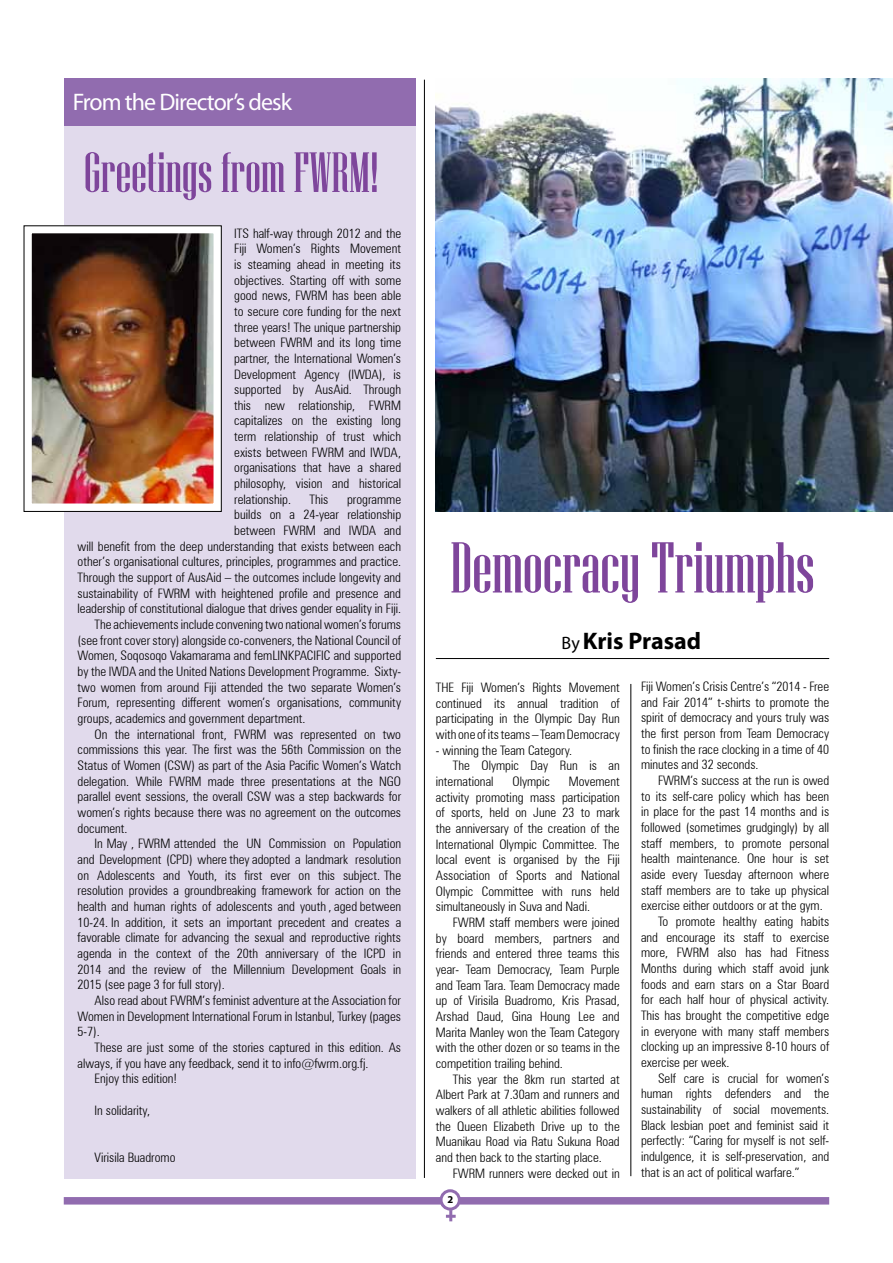
<style>
.page{position:relative;width:893px;height:1263px;background:#fff}
.page>*{position:absolute;margin:0;border:0;box-sizing:border-box;transform-origin:0 0}
.t1{font:71.7px "Niagara Solid";color:#7e459b}
.t2{font:56.55px "Niagara Solid";color:#7e459b}
.t3{font:24px "Myriad Pro";letter-spacing:-.04em;color:#fff}
.t4{font:700 24px "Myriad Pro";color:#000}
.t5{font:300 condensed 13.05px/15.6px "Zurich BT";color:#000;text-align:justify}
.t6{font:700 10.5px "Myriad Pro";color:#000}
.s1{font-weight:400;font-size:18px}
</style>
<div class="page">
<div style="left:440px;top:1189px;width:21px;height:21px;border:3px solid #916caf;border-radius:50%"></div>
<div style="left:64px;top:1197px;width:377px;height:7px;background:#916caf"></div>
<svg style="left:446px;top:1210px;width:10px;height:11px"></svg>
<div style="left:459px;top:1197px;width:370px;height:7px;background:#916caf"></div>
<div style="left:64px;top:78px;width:351px;height:1100px;background:#e1daec"></div>
<div style="left:64px;top:78px;width:351px;height:48px;background:#916caf"></div>
<img style="left:33px;top:234px;width:179px;height:268px">
<div style="left:24px;top:225px;width:197px;height:286px;border:8px solid #fff"></div>
<hr style="left:424px;top:80px;width:1px;height:1098px;background:#000">
<svg style="left:415px;top:492px;width:21px;height:161px"></svg>
<hr style="left:436px;top:658px;width:393px;height:1px;background:#000">
<hr style="left:631px;top:684px;width:1px;height:492px;background:#000">
<img style="left:436px;top:79px;width:457px;height:433px">
<h3 class="t3" style="left:73px;top:87px;width:221px">From the Director’s desk</h3>
<h2 class="t2" style="left:84px;top:142px;width:296px">Greetings from FWRM!</h2>
<p class="t5" style="left:234px;top:225px;width:168px;text-align:left">Its half-way through 2012 and the<br>Fiji Women’s Rights Movement is steaming ahead in meeting its objectives. Starting off with some good news, FWRM has been able to secure core funding for the next three years! The unique partnership between FWRM and its long time partner, the International Women’s<br>Development Agency (IWDA), is supported by AusAid. Through this new relationship, FWRM capitalizes on the existing long term relationship of trust which exists between FWRM and IWDA, organisations that have a shared philosophy, vision and historical relationship.</p>
<p class="t5" style="left:310px;top:491px;width:20px">This</p>
<p class="t5" style="left:347px;top:491px;width:56px">programme</p>
<p class="t5" style="left:234px;top:507px;width:168px">builds on a 24-year relationship</p>
<p class="t5" style="left:234px;top:523px;width:168px">between FWRM and IWDA and</p>
<p class="t5" style="left:78px;top:538px;width:325px">will benefit from the deep understanding that exists between each</p>
<p class="t5" style="left:78px;top:554px;width:325px">other’s organisational cultures, principles, programmes and practice.</p>
<p class="t5" style="left:78px;top:569px;width:325px">Through the support of AusAid – the outcomes include longevity and</p>
<p class="t5" style="left:78px;top:585px;width:325px">sustainability of FWRM with heightened profile and presence and</p>
<p class="t5" style="left:78px;top:601px;width:325px">leadership of constitutional dialogue that drives gender equality in Fiji.</p>
<p class="t5" style="left:95px;top:616px;width:308px">The achievements include convening two national women’s forums</p>
<p class="t5" style="left:78px;top:632px;width:325px">(see front cover story) alongside co-conveners, the National Council of</p>
<p class="t5" style="left:78px;top:648px;width:325px">Women, Soqosoqo Vakamarama and femLINKPACIFIC and supported</p>
<p class="t5" style="left:78px;top:663px;width:325px">by the IWDA and the United Nations Development Programme. Sixty-</p>
<p class="t5" style="left:78px;top:679px;width:325px">two women from around Fiji attended the two separate Women’s</p>
<p class="t5" style="left:78px;top:695px;width:325px">Forum, representing different women’s organisations, community</p>
<p class="t5" style="left:78px;top:710px;width:229px">groups, academics and government department.</p>
<p class="t5" style="left:95px;top:726px;width:308px">On the international front, FWRM was represented on two</p>
<p class="t5" style="left:78px;top:742px;width:325px">commissions this year. The first was the 56th Commission on the</p>
<p class="t5" style="left:78px;top:757px;width:325px">Status of Women (CSW) as part of the Asia Pacific Women’s Watch</p>
<p class="t5" style="left:78px;top:773px;width:324px">delegation. While FWRM made three presentations at the NGO</p>
<p class="t5" style="left:78px;top:789px;width:325px">parallel event sessions, the overall CSW was a step backwards for</p>
<p class="t5" style="left:78px;top:804px;width:325px">women’s rights because there was no agreement on the outcomes</p>
<p class="t5" style="left:78px;top:820px;width:52px">document.</p>
<p class="t5" style="left:95px;top:836px;width:308px">In May , FWRM attended the UN Commission on Population</p>
<p class="t5" style="left:78px;top:851px;width:325px">and Development (CPD) where they adopted a landmark resolution</p>
<p class="t5" style="left:78px;top:867px;width:325px">on Adolescents and Youth, its first ever on this subject. The</p>
<p class="t5" style="left:78px;top:883px;width:325px">resolution provides a groundbreaking framework for action on the</p>
<p class="t5" style="left:78px;top:898px;width:325px">health and human rights of adolescents and youth , aged between</p>
<p class="t5" style="left:78px;top:914px;width:325px">10-24. In addition, it sets an important precedent and creates a</p>
<p class="t5" style="left:78px;top:930px;width:325px">favorable climate for advancing the sexual and reproductive rights</p>
<p class="t5" style="left:78px;top:945px;width:325px">agenda in the context of the 20th anniversary of the ICPD in</p>
<p class="t5" style="left:78px;top:961px;width:325px">2014 and the review of the Millennium Development Goals in</p>
<p class="t5" style="left:78px;top:977px;width:149px">2015 (see page 3 for full story).</p>
<p class="t5" style="left:95px;top:992px;width:308px">Also read about FWRM’s feminist adventure at the Association for</p>
<p class="t5" style="left:78px;top:1008px;width:325px">Women in Development International Forum in Istanbul, Turkey (pages</p>
<p class="t5" style="left:78px;top:1024px;width:24px">5-7).</p>
<p class="t5" style="left:95px;top:1039px;width:308px">These are just some of the stories captured in this edition. As</p>
<p class="t5" style="left:78px;top:1055px;width:292px">always, if you have any feedback, send it to info@fwrm.org.fj.</p>
<p class="t5" style="left:95px;top:1071px;width:84px">Enjoy this edition!</p>
<p class="t5" style="left:95px;top:1102px;width:57px">In solidarity,</p>
<p class="t5" style="left:95px;top:1149px;width:82px">Virisila Buadromo</p>
<h1 class="t1" style="left:450px;top:530px;width:366px">Democracy Triumphs</h1>
<h3 class="t4" style="left:562px;top:625px;width:141px"><span class="s1">By</span> Kris Prasad</h3>
<p class="t5" style="left:436px;top:679px;width:185px">The Fiji Women’s Rights Movement continued its annual tradition of participating in the Olympic Day Run with one of itsteams – TeamDemocracy</p>
<p class="t5" style="left:436px;top:742px;width:138px">- winning the Team Category.</p>
<p class="t5" style="left:453px;top:758px;width:168px">The Olympic Day Run is an</p>
<p class="t5" style="left:436px;top:773px;width:59px">international</p>
<p class="t5" style="left:512px;top:773px;width:39px">Olympic</p>
<p class="t5" style="left:436px;top:773px;width:185px;text-indent:133px">Movement activity promoting mass participation of sports, held on June 23 to mark the anniversary of the creation of the International Olympic Committee. The local event is organised by the Fiji Association of Sports and National Olympic Committee with runs held simultaneously in Suva and Nadi.</p>
<p class="t5" style="left:436px;top:914px;width:185px;text-indent:17px">FWRM staff members were joined by board members, partners and friends and entered three teams this year- Team Democracy, Team Purple and Team Tara. Team Democracy made up of Virisila Buadromo, Kris Prasad, Arshad Daud, Gina Houng Lee and Marita Manley won the Team Category with the other dozen or so teams in the competition trailing behind.</p>
<p class="t5" style="left:436px;top:1071px;width:185px;text-indent:17px">This year the 8km run started at Albert Park at 7.30am and runners and walkers of all athletic abilities followed the Queen Elizabeth Drive up to the Muanikau Road via Ratu Sukuna Road and then back to the starting place.</p>
<p class="t5" style="left:453px;top:1165px;width:168px">FWRM runners were decked out in</p>
<p class="t6" style="left:447px;top:1192px;width:7px">2</p>
<p class="t5" style="left:641px;top:678px;width:190px">Fiji Women’s Crisis Centre’s “2014 - Free and Fair 2014” t-shirts to promote the spirit of democracy and yours truly was the first person from Team Democracy to finish the race clocking in a time of 40 minutes and 32 seconds.</p>
<p class="t5" style="left:658px;top:772px;width:173px">FWRM’s success at the run is owed</p>
<p class="t5" style="left:641px;top:788px;width:190px">to its self-care policy which has been</p>
<p class="t5" style="left:641px;top:804px;width:190px">in place for the past 14 months and is</p>
<p class="t5" style="left:641px;top:819px;width:190px">followed (sometimes grudgingly) by all</p>
<p class="t5" style="left:641px;top:835px;width:190px">staff members, to promote personal</p>
<p class="t5" style="left:641px;top:851px;width:190px">health maintenance. One hour is set</p>
<p class="t5" style="left:641px;top:866px;width:190px">aside every Tuesday afternoon where</p>
<p class="t5" style="left:641px;top:882px;width:190px">staff members are to take up physical</p>
<p class="t5" style="left:641px;top:898px;width:183px">exercise either outdoors or at the gym.</p>
<p class="t5" style="left:658px;top:913px;width:173px">To promote healthy eating habits</p>
<p class="t5" style="left:641px;top:929px;width:190px">and encourage its staff to exercise</p>
<p class="t5" style="left:641px;top:945px;width:190px">more, FWRM also has had Fitness</p>
<p class="t5" style="left:641px;top:960px;width:190px">Months during which staff avoid junk</p>
<p class="t5" style="left:641px;top:976px;width:190px">foods and earn stars on a Star Board</p>
<p class="t5" style="left:641px;top:992px;width:190px">for each half hour of physical activity.</p>
<p class="t5" style="left:641px;top:1007px;width:190px">This has brought the competitive edge</p>
<p class="t5" style="left:641px;top:1023px;width:190px">in everyone with many staff members</p>
<p class="t5" style="left:641px;top:1039px;width:190px">clocking up an impressive 8-10 hours of</p>
<p class="t5" style="left:641px;top:1054px;width:90px">exercise per week.</p>
<p class="t5" style="left:658px;top:1070px;width:173px">Self care is crucial for women’s</p>
<p class="t5" style="left:641px;top:1086px;width:190px">human rights defenders and the</p>
<p class="t5" style="left:641px;top:1101px;width:190px">sustainability of social movements.</p>
<p class="t5" style="left:641px;top:1117px;width:190px">Black lesbian poet and feminist said it</p>
<p class="t5" style="left:641px;top:1133px;width:190px">perfectly: “Caring for myself is not self-</p>
<p class="t5" style="left:641px;top:1148px;width:190px">indulgence, it is self-preservation, and</p>
<p class="t5" style="left:641px;top:1164px;width:160px">that is an act of political warfare.”</p>
</div>
